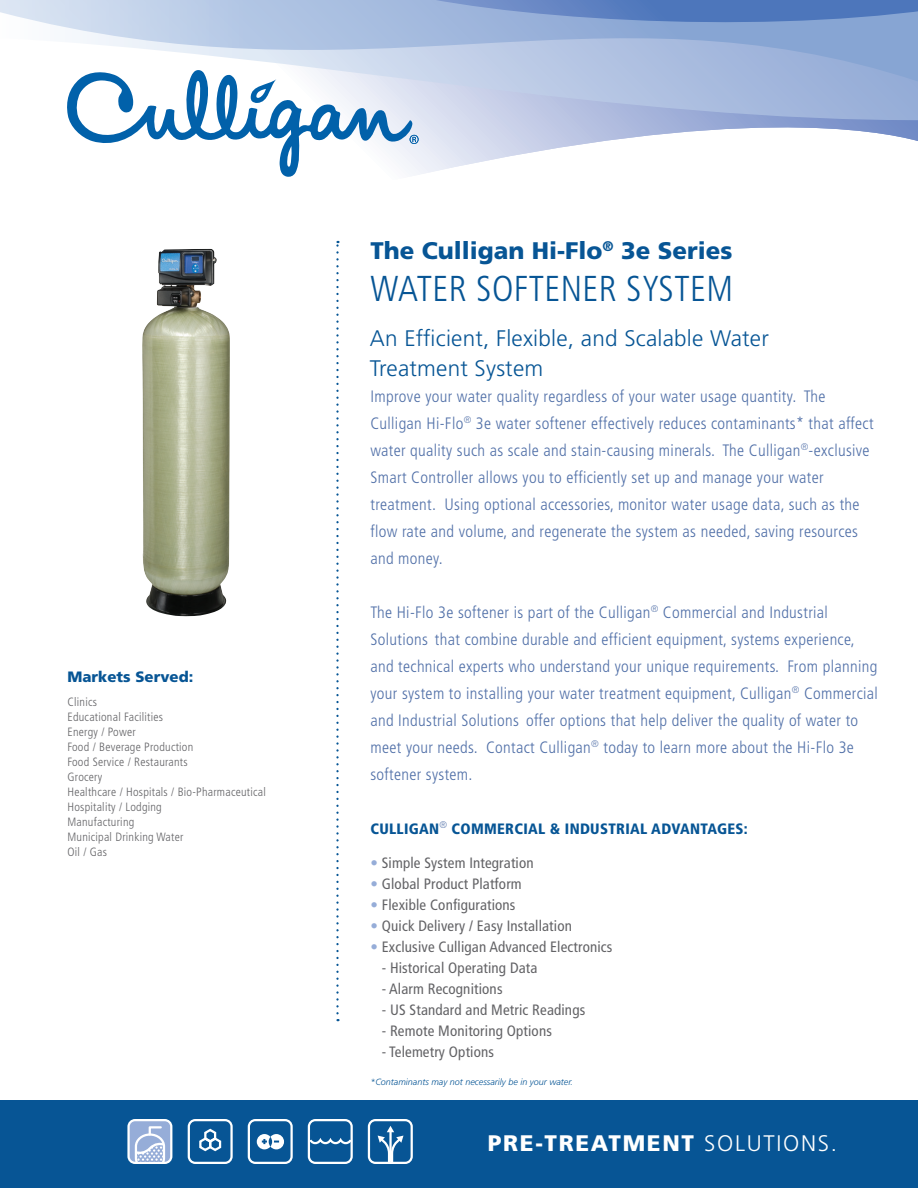
<style>
.page{position:relative;width:918px;height:1188px;background:#fff}
.page>*{position:absolute;margin:0;border:0;box-sizing:border-box;transform-origin:0 0}
.t1{font:300 condensed 36px "Frutiger LT Std";letter-spacing:.01em;color:#075595}
.t2{font:900 24px "Frutiger LT Std";color:#075595}
.t3{font:300 22.5px/30px "Frutiger LT Std";letter-spacing:.01em;color:#075595}
.t4{font:900 22.5px "Frutiger LT Std";letter-spacing:.075em;color:#fff}
.t5{font:300 condensed 16.5px/27px "Frutiger LT Std";letter-spacing:.02em;color:#5170a8}
.t6{font:condensed 15px "Frutiger LT Std";letter-spacing:.01em;color:#636366}
.t7{font:900 condensed 15px "Frutiger LT Std";letter-spacing:.02em;color:#075595}
.t8{font:900 15px "Frutiger LT Std";color:#075595}
.t9{font:300 condensed 12px/15px "Frutiger LT Std";letter-spacing:.02em;color:#636366}
.t10{font:italic 300 9px "Frutiger LT Std";color:#075595}
.s1{color:#96add8}
.s2{font-weight:300}
</style>
<div class="page">
<img style="left:142px;top:249px;width:88px;height:367px">
<svg style="left:336px;top:241px;width:3px;height:772px"></svg>
<div style="left:0;top:1100px;width:918px;height:88px;background:#075595"></div>
<svg style="left:308px;top:1119px;width:45px;height:45px"></svg>
<svg style="left:368px;top:1119px;width:45px;height:45px"></svg>
<svg style="left:248px;top:1119px;width:45px;height:45px"></svg>
<svg style="left:188px;top:1119px;width:45px;height:45px"></svg>
<svg style="left:127px;top:1119px;width:45px;height:45px;background:#b4c5e2"></svg>
<svg style="left:419px;top:120px;width:499px;height:55px"></svg>
<svg style="left:0;top:0;width:918px;height:120px;background:#afc1e1"></svg>
<svg style="left:67px;top:70px;width:352px;height:107px"></svg>
<p class="t8" style="left:68px;top:667px;width:127px">Markets Served:</p>
<p class="t9" style="left:68px;top:695px;width:200px">Clinics<br>Educational Facilities<br>Energy / Power<br>Food / Beverage Production<br>Food Service / Restaurants<br>Grocery<br>Healthcare / Hospitals / Bio-Pharmaceutical<br>Hospitality / Lodging<br>Manufacturing<br>Municipal Drinking Water<br>Oil / Gas</p>
<h2 class="t2" style="left:370px;top:236px;width:364px">The Culligan Hi-Flo<sup>®</sup> 3e Series</h2>
<h1 class="t1" style="left:370px;top:268px;width:364px">WATER SOFTENER SYSTEM</h1>
<h3 class="t3" style="left:370px;top:323px;width:401px">An Efficient, Flexible, and Scalable Water<br>Treatment System</h3>
<p class="t5" style="left:370px;top:383px;width:505px">Improve your water quality regardless of your water usage quantity. The Culligan Hi-Flo<sup>®</sup> 3e water softener effectively reduces contaminants* that affect water quality such as scale and stain-causing minerals. The Culligan<sup>®</sup>-exclusive Smart Controller allows you to efficiently set up and manage your water treatment. Using optional accessories, monitor water usage data, such as the flow rate and volume, and regenerate the system as needed, saving resources and money.</p>
<p class="t5" style="left:370px;top:599px;width:509px">The Hi-Flo 3e softener is part of the Culligan<sup>®</sup> Commercial and Industrial Solutions that combine durable and efficient equipment, systems experience, and technical experts who understand your unique requirements. From planning your system to installing your water treatment equipment, Culligan<sup>®</sup> Commercial and Industrial Solutions offer options that help deliver the quality of water to meet your needs. Contact Culligan<sup>®</sup> today to learn more about the Hi-Flo 3e softener system.</p>
<p class="t7" style="left:370px;top:820px;width:379px">CULLIGAN<sup>®</sup> COMMERCIAL &amp; INDUSTRIAL ADVANTAGES:</p>
<p class="t6" style="left:370px;top:854px;width:165px"><span class="s1">•</span> Simple System Integration</p>
<p class="t6" style="left:370px;top:875px;width:153px"><span class="s1">•</span> Global Product Platform</p>
<p class="t6" style="left:370px;top:896px;width:147px"><span class="s1">•</span> Flexible Configurations</p>
<p class="t6" style="left:370px;top:917px;width:203px"><span class="s1">•</span> Quick Delivery / Easy Installation</p>
<p class="t6" style="left:370px;top:938px;width:244px"><span class="s1">•</span> Exclusive Culligan Advanced Electronics</p>
<p class="t6" style="left:382px;top:959px;width:157px">- Historical Operating Data</p>
<p class="t6" style="left:382px;top:980px;width:122px">- Alarm Recognitions</p>
<p class="t6" style="left:382px;top:1001px;width:205px">- US Standard and Metric Readings</p>
<p class="t6" style="left:382px;top:1022px;width:172px">- Remote Monitoring Options</p>
<p class="t6" style="left:382px;top:1043px;width:114px">- Telemetry Options</p>
<p class="t10" style="left:370px;top:1077px;width:204px">*Contaminants may not necessarily be in your water.</p>
<h3 class="t4" style="left:488px;top:1129px;width:351px">PRE-TREATMENT <span class="s2">SOLUTIONS.</span></h3>
</div>
